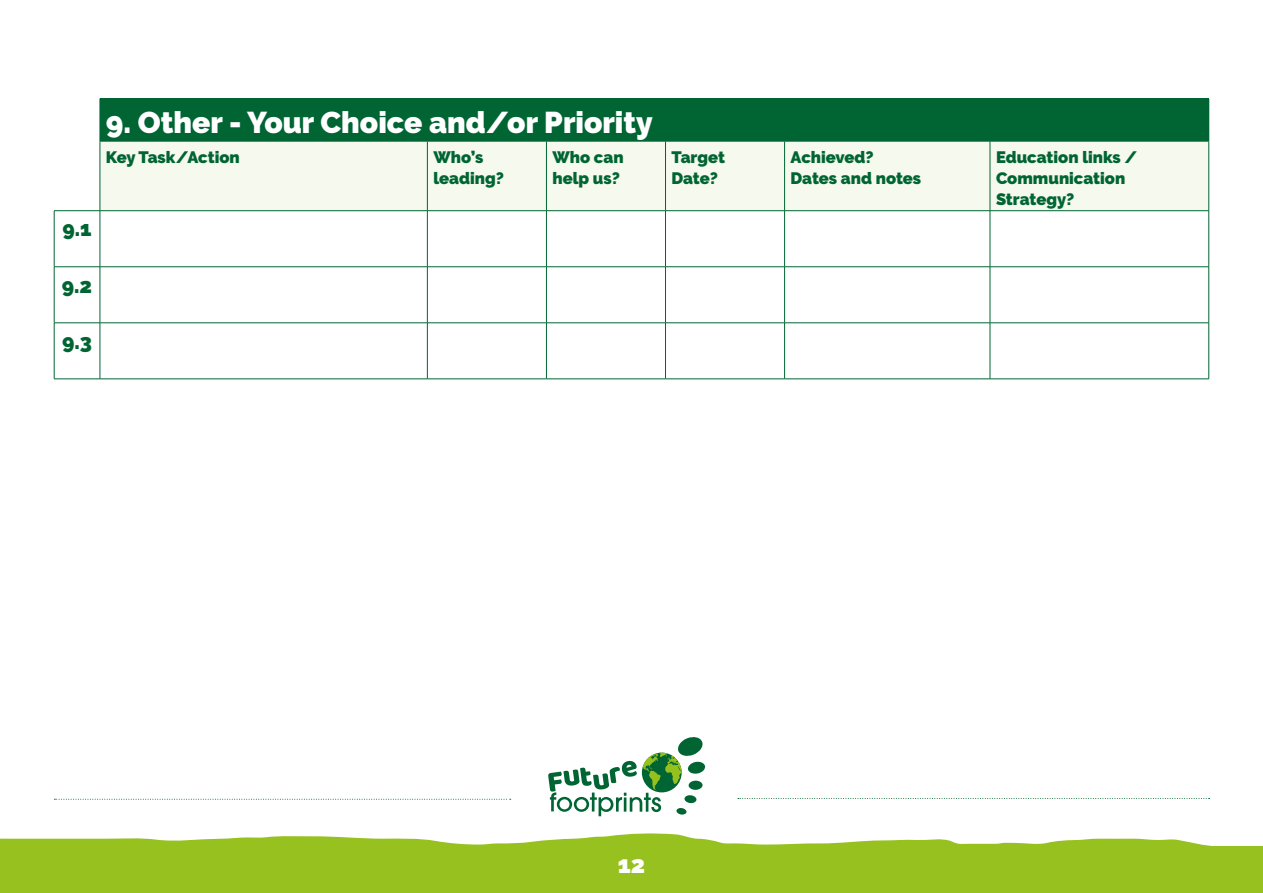
<style>
.page{position:relative;width:1263px;height:893px;background:#fff}
.page>*{position:absolute;margin:0;border:0;box-sizing:border-box;transform-origin:0 0}
.t1{font:900 30px "Raleway";color:#fff}
.t2{font:900 24px "Raleway";color:#fff}
.t3{font:900 21px "Raleway";color:#006533}
.t4{font:900 16.5px/21px "Raleway";color:#006533}
</style>
<div class="page">
<svg style="left:548px;top:737px;width:157px;height:79px"></svg>
<svg style="left:0;top:833px;width:1212px;height:13px"></svg>
<svg style="left:54px;top:799px;width:457px;height:1px"></svg>
<svg style="left:738px;top:798px;width:471px;height:1px"></svg>
<div style="left:0;top:846px;width:1263px;height:47px;background:#96c11f"></div>
<div style="left:100px;top:99px;width:1109px;height:42px;background:#006533"></div>
<div style="left:101px;top:142px;width:1107px;height:68px;background:#f6f9ed"></div>
<hr style="left:100px;top:98px;width:327px;height:1px;background:#006533">
<hr style="left:427px;top:98px;width:119px;height:1px;background:#006533">
<hr style="left:546px;top:98px;width:119px;height:1px;background:#006533">
<hr style="left:665px;top:98px;width:119px;height:1px;background:#006533">
<hr style="left:784px;top:98px;width:206px;height:1px;background:#006533">
<hr style="left:990px;top:98px;width:219px;height:1px;background:#006533">
<hr style="left:100px;top:141px;width:327px;height:1px;background:#006533">
<hr style="left:100px;top:141px;width:1px;height:70px;background:#006533">
<hr style="left:546px;top:141px;width:1px;height:70px;background:#006533">
<hr style="left:665px;top:141px;width:1px;height:70px;background:#006533">
<hr style="left:784px;top:141px;width:1px;height:70px;background:#006533">
<hr style="left:990px;top:141px;width:1px;height:70px;background:#006533">
<hr style="left:1208px;top:141px;width:1px;height:70px;background:#006533">
<hr style="left:54px;top:210px;width:46px;height:1px;background:#006533">
<hr style="left:54px;top:211px;width:1px;height:56px;background:#006533">
<hr style="left:100px;top:210px;width:327px;height:1px;background:#006533">
<hr style="left:100px;top:211px;width:1px;height:56px;background:#006533">
<hr style="left:427px;top:210px;width:119px;height:1px;background:#006533">
<hr style="left:427px;top:211px;width:1px;height:56px;background:#006533">
<hr style="left:546px;top:210px;width:119px;height:1px;background:#006533">
<hr style="left:546px;top:211px;width:1px;height:56px;background:#006533">
<hr style="left:665px;top:210px;width:119px;height:1px;background:#006533">
<hr style="left:665px;top:211px;width:1px;height:56px;background:#006533">
<hr style="left:784px;top:210px;width:206px;height:1px;background:#006533">
<hr style="left:784px;top:211px;width:1px;height:56px;background:#006533">
<hr style="left:990px;top:210px;width:219px;height:1px;background:#006533">
<hr style="left:990px;top:211px;width:1px;height:56px;background:#006533">
<hr style="left:1208px;top:211px;width:1px;height:56px;background:#006533">
<hr style="left:54px;top:266px;width:46px;height:1px;background:#006533">
<hr style="left:54px;top:267px;width:1px;height:56px;background:#006533">
<hr style="left:100px;top:266px;width:327px;height:1px;background:#006533">
<hr style="left:100px;top:267px;width:1px;height:56px;background:#006533">
<hr style="left:427px;top:266px;width:119px;height:1px;background:#006533">
<hr style="left:427px;top:267px;width:1px;height:56px;background:#006533">
<hr style="left:546px;top:266px;width:119px;height:1px;background:#006533">
<hr style="left:546px;top:267px;width:1px;height:56px;background:#006533">
<hr style="left:665px;top:266px;width:119px;height:1px;background:#006533">
<hr style="left:665px;top:267px;width:1px;height:56px;background:#006533">
<hr style="left:784px;top:266px;width:206px;height:1px;background:#006533">
<hr style="left:784px;top:267px;width:1px;height:56px;background:#006533">
<hr style="left:990px;top:266px;width:219px;height:1px;background:#006533">
<hr style="left:990px;top:267px;width:1px;height:56px;background:#006533">
<hr style="left:1208px;top:267px;width:1px;height:56px;background:#006533">
<hr style="left:54px;top:323px;width:46px;height:1px;background:#006533">
<hr style="left:54px;top:323px;width:1px;height:56px;background:#006533">
<hr style="left:100px;top:323px;width:327px;height:1px;background:#006533">
<hr style="left:100px;top:323px;width:1px;height:56px;background:#006533">
<hr style="left:427px;top:323px;width:119px;height:1px;background:#006533">
<hr style="left:427px;top:323px;width:1px;height:56px;background:#006533">
<hr style="left:546px;top:323px;width:119px;height:1px;background:#006533">
<hr style="left:546px;top:323px;width:1px;height:56px;background:#006533">
<hr style="left:665px;top:323px;width:119px;height:1px;background:#006533">
<hr style="left:665px;top:323px;width:1px;height:56px;background:#006533">
<hr style="left:784px;top:323px;width:206px;height:1px;background:#006533">
<hr style="left:784px;top:323px;width:1px;height:56px;background:#006533">
<hr style="left:990px;top:323px;width:219px;height:1px;background:#006533">
<hr style="left:990px;top:323px;width:1px;height:56px;background:#006533">
<hr style="left:1208px;top:323px;width:1px;height:56px;background:#006533">
<hr style="left:54px;top:379px;width:46px;height:1px;background:#006533">
<hr style="left:100px;top:379px;width:327px;height:1px;background:#006533">
<hr style="left:427px;top:379px;width:119px;height:1px;background:#006533">
<hr style="left:546px;top:379px;width:119px;height:1px;background:#006533">
<hr style="left:665px;top:379px;width:119px;height:1px;background:#006533">
<hr style="left:784px;top:379px;width:206px;height:1px;background:#006533">
<hr style="left:990px;top:379px;width:219px;height:1px;background:#006533">
<hr style="left:427px;top:141px;width:119px;height:1px;background:#006533">
<hr style="left:427px;top:141px;width:1px;height:70px;background:#006533">
<hr style="left:546px;top:141px;width:119px;height:1px;background:#006533">
<hr style="left:665px;top:141px;width:119px;height:1px;background:#006533">
<hr style="left:784px;top:141px;width:206px;height:1px;background:#006533">
<hr style="left:990px;top:141px;width:219px;height:1px;background:#006533">
<p class="t3" style="left:62px;top:217px;width:31px">9.1</p>
<p class="t1" style="left:106px;top:105px;width:548px">9. Other - Your Choice and/or Priority</p>
<p class="t4" style="left:106px;top:146px;width:135px">Key Task/Action</p>
<p class="t4" style="left:433px;top:146px;width:52px">Who’s</p>
<p class="t4" style="left:433px;top:167px;width:72px">leading?</p>
<p class="t4" style="left:552px;top:146px;width:73px">Who can</p>
<p class="t4" style="left:552px;top:167px;width:69px">help us?</p>
<p class="t3" style="left:62px;top:273px;width:32px">9.2</p>
<p class="t3" style="left:62px;top:329px;width:31px">9.3</p>
<p class="t4" style="left:671px;top:146px;width:55px">Target</p>
<p class="t4" style="left:671px;top:167px;width:48px">Date?</p>
<p class="t4" style="left:790px;top:146px;width:85px">Achieved?</p>
<p class="t4" style="left:790px;top:167px;width:132px">Dates and notes</p>
<p class="t4" style="left:996px;top:146px;width:143px">Education links /<br>Communication<br>Strategy?</p>
<h2 class="t2" style="left:618px;top:851px;width:29px">12</h2>
</div>
